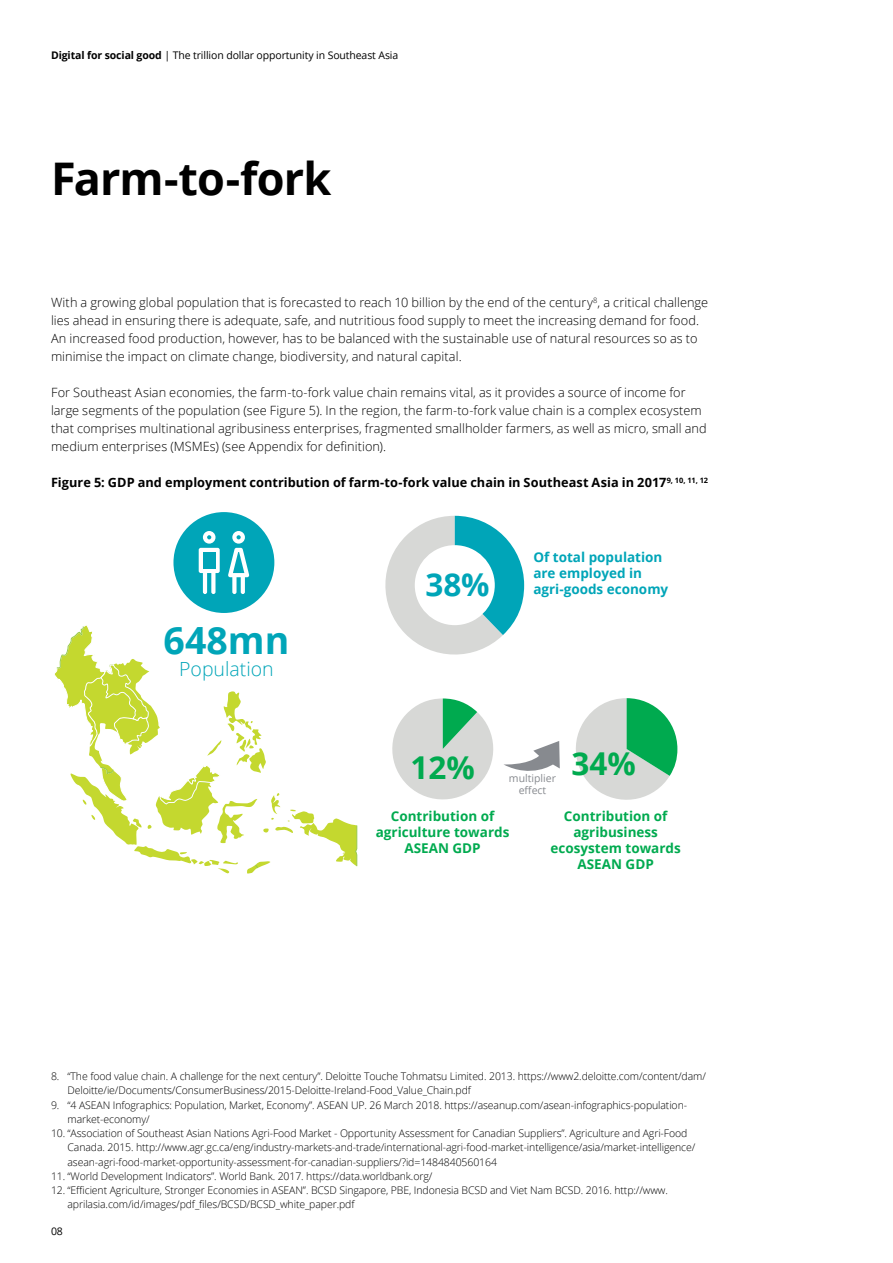
<style>
.page{position:relative;width:893px;height:1263px;background:#fff}
.page>*{position:absolute;margin:0;border:0;box-sizing:border-box;transform-origin:0 0}
.t1{font:700 45px "Open Sans";letter-spacing:-.02em;color:#000}
.t2{font:700 37.5px "Open Sans";color:#00a5b8}
.t3{font:700 31.5px "Open Sans";color:#00aa4f}
.t4{font:700 31.5px "Open Sans";color:#00a5b8}
.t5{font:300 19.5px "Open Sans";color:#00a5b8}
.t6{font:700 13.5px/16.2px "Open Sans";color:#00aa4f;text-align:center}
.t7{font:700 13.5px/16.2px "Open Sans";color:#00a5b8}
.t8{font:300 12.75px/18px "Open Sans";letter-spacing:.005em;color:#000}
.t9{font:700 12.75px "Open Sans";color:#000}
.t10{font:300 10.5px/14.2px "Open Sans";letter-spacing:-.01em;color:#000}
.t11{font:10.5px "Open Sans";letter-spacing:-.01em;color:#000}
.t12{font:10.5px/12.6px "Open Sans";color:#878a8f;text-align:center}
.s1{font-weight:700}
</style>
<div class="page">
<svg style="left:54px;top:625px;width:303px;height:249px"></svg>
<svg style="left:173px;top:512px;width:101px;height:101px"></svg>
<div style="left:203px;top:552px;width:12px;height:17px;background:#00a5b8"></div>
<svg style="left:385px;top:516px;width:139px;height:139px"></svg>
<div style="left:415px;top:545px;width:80px;height:80px;background:#fff;border-radius:50%"></div>
<svg style="left:576px;top:698px;width:101px;height:102px"></svg>
<svg style="left:392px;top:698px;width:168px;height:102px"></svg>
<p class="t11" style="left:51px;top:48px;width:349px"><span class="s1">Digital for social good</span> | The trillion dollar opportunity in Southeast Asia</p>
<h1 class="t1" style="left:51px;top:147px;width:282px">Farm-to-fork</h1>
<p class="t8" style="left:51px;top:293px;width:659px">With a growing global population that is forecasted to reach 10 billion by the end of the century<sup>8</sup>, a critical challenge lies ahead in ensuring there is adequate, safe, and nutritious food supply to meet the increasing demand for food.<br>An increased food production, however, has to be balanced with the sustainable use of natural resources so as to minimise the impact on climate change, biodiversity, and natural capital.</p>
<p class="t8" style="left:51px;top:383px;width:657px">For Southeast Asian economies, the farm-to-fork value chain remains vital, as it provides a source of income for large segments of the population (see Figure 5). In the region, the farm-to-fork value chain is a complex ecosystem that comprises multinational agribusiness enterprises, fragmented smallholder farmers, as well as micro, small and medium enterprises (MSMEs) (see Appendix for definition).</p>
<p class="t9" style="left:51px;top:474px;width:659px">Figure 5: GDP and employment contribution of farm-to-fork value chain in Southeast Asia in 2017<sup>9,</sup> <sup>10,</sup> <sup>11,</sup> <sup>12</sup></p>
<h2 class="t2" style="left:164px;top:614px;width:127px">648mn</h2>
<h3 class="t5" style="left:179px;top:656px;width:96px">Population</h3>
<h3 class="t4" style="left:425px;top:562px;width:66px">38%</h3>
<p class="t7" style="left:533px;top:548px;width:136px">Of total population are employed in agri-goods economy</p>
<h3 class="t3" style="left:411px;top:745px;width:66px">12%</h3>
<h3 class="t3" style="left:571px;top:741px;width:66px">34%</h3>
<p class="t6" style="left:376px;top:807px;width:135px">Contribution of agriculture towards<br>ASEAN GDP</p>
<p class="t6" style="left:550px;top:807px;width:132px">Contribution of agribusiness ecosystem towards<br>ASEAN GDP</p>
<p class="t12" style="left:509px;top:771px;width:49px">multiplier effect</p>
<p class="t10" style="left:68px;top:1069px;width:640px;text-indent:-16px">8. “The food value chain. A challenge for the next century”. Deloitte Touche Tohmatsu Limited. 2013. https://www2.deloitte.com/content/dam/<br>Deloitte/ie/Documents/ConsumerBusiness/2015-Deloitte-Ireland-Food_Value_Chain.pdf</p>
<p class="t10" style="left:68px;top:1097px;width:621px;text-indent:-16px">9. “4 ASEAN Infographics: Population, Market, Economy”. ASEAN UP. 26 March 2018. https://aseanup.com/asean-infographics-population&shy;market-economy/</p>
<p class="t10" style="left:68px;top:1126px;width:629px;text-indent:-16px">10. “Association of Southeast Asian Nations Agri-Food Market - Opportunity Assessment for Canadian Suppliers”. Agriculture and Agri-Food<br>Canada. 2015. http://www.agr.gc.ca/eng/industry-markets-and-trade/international-agri-food-market-intelligence/asia/market-intelligence/ asean-agri-food-market-opportunity-assessment-for-canadian-suppliers/?id=1484840560164</p>
<p class="t10" style="left:51px;top:1168px;width:383px">11. “World Development Indicators”. World Bank. 2017. https://data.worldbank.org/</p>
<p class="t10" style="left:68px;top:1183px;width:602px;text-indent:-16px">12. “Efficient Agriculture, Stronger Economies in ASEAN”. BCSD Singapore, PBE, Indonesia BCSD and Viet Nam BCSD. 2016. http://www. aprilasia.com/id/images/pdf_files/BCSD/BCSD_white_paper.pdf</p>
<p class="t11" style="left:51px;top:1224px;width:13px">08</p>
</div>
